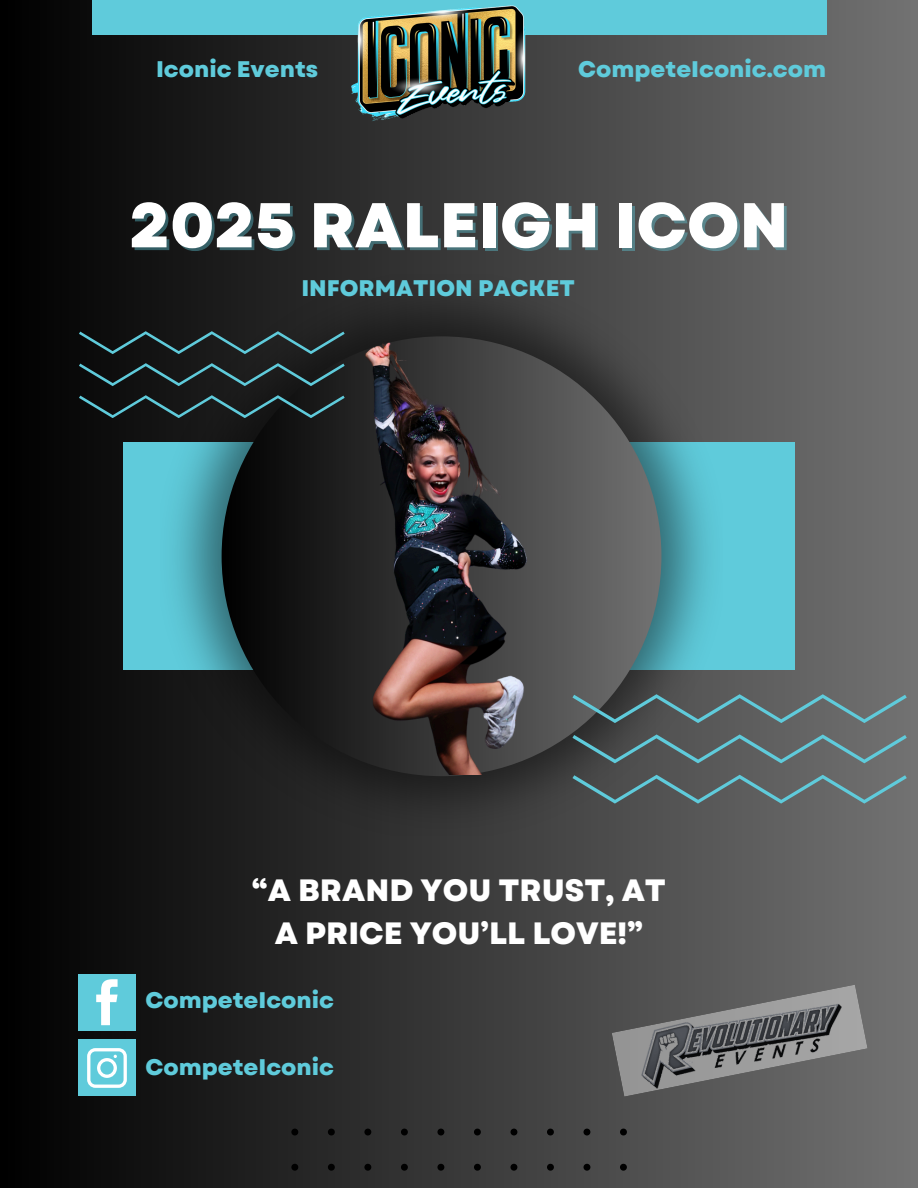
<style>
.page{position:relative;width:918px;height:1188px;background:#fff}
.page>*{position:absolute;margin:0;border:0;box-sizing:border-box;transform-origin:0 0}
.t1{font:800 63.15px "Garet";color:#fff}
.t2{font:800 30.9px/43px "Garet";color:#fff;text-align:center}
.t3{font:800 22.5px "Garet";color:#5fcbdb}
</style>
<div class="page">
<div style="left:0;top:0;width:918px;height:1188px;background:linear-gradient(to right,#000,#727272)"></div>
<div style="left:123px;top:442px;width:672px;height:228px;background:#5fcbdb"></div>
<div style="left:92px;top:0;width:734px;height:35px;background:#5fcbdb"></div>
<img style="left:161px;top:274px;width:561px;height:561px">
<svg style="left:222px;top:336px;width:439px;height:440px;background:#3b3b3b"></svg>
<svg style="left:291px;top:1129px;width:336px;height:59px;background:#363636"></svg>
<svg style="left:79px;top:331px;width:266px;height:87px;background:#1d282a"></svg>
<svg style="left:572px;top:694px;width:335px;height:109px;background:#5b6668"></svg>
<img style="left:350px;top:5px;width:182px;height:116px">
<img style="left:291px;top:338px;width:294px;height:436px">
<div style="left:78px;top:974px;width:58px;height:56px;background:#5fcbdb"></div>
<svg style="left:96px;top:979px;width:22px;height:46px"></svg>
<div style="left:78px;top:1040px;width:58px;height:56px;background:#5fcbdb"></div>
<svg style="left:87px;top:1048px;width:40px;height:39px"></svg>
<svg style="left:612px;top:985px;width:256px;height:112px;background:#717171"></svg>
<img style="left:637px;top:995px;width:205px;height:101px">
<h3 class="t3" style="left:156px;top:53px;width:164px">Iconic Events</h3>
<p class="t3" style="left:578px;top:53px;width:250px">CompeteIconic.com</p>
<p class="t1" style="left:129px;top:180px;width:661px">2025 RALEIGH ICON</p>
<p class="t3" style="left:301px;top:272px;width:275px">INFORMATION PACKET</p>
<p class="t2" style="left:252px;top:869px;width:415px">“A BRAND YOU TRUST, AT<br>A PRICE YOU’LL LOVE!”</p>
<p class="t3" style="left:146px;top:984px;width:190px">CompeteIconic</p>
<p class="t3" style="left:146px;top:1051px;width:190px">CompeteIconic</p>
</div>
